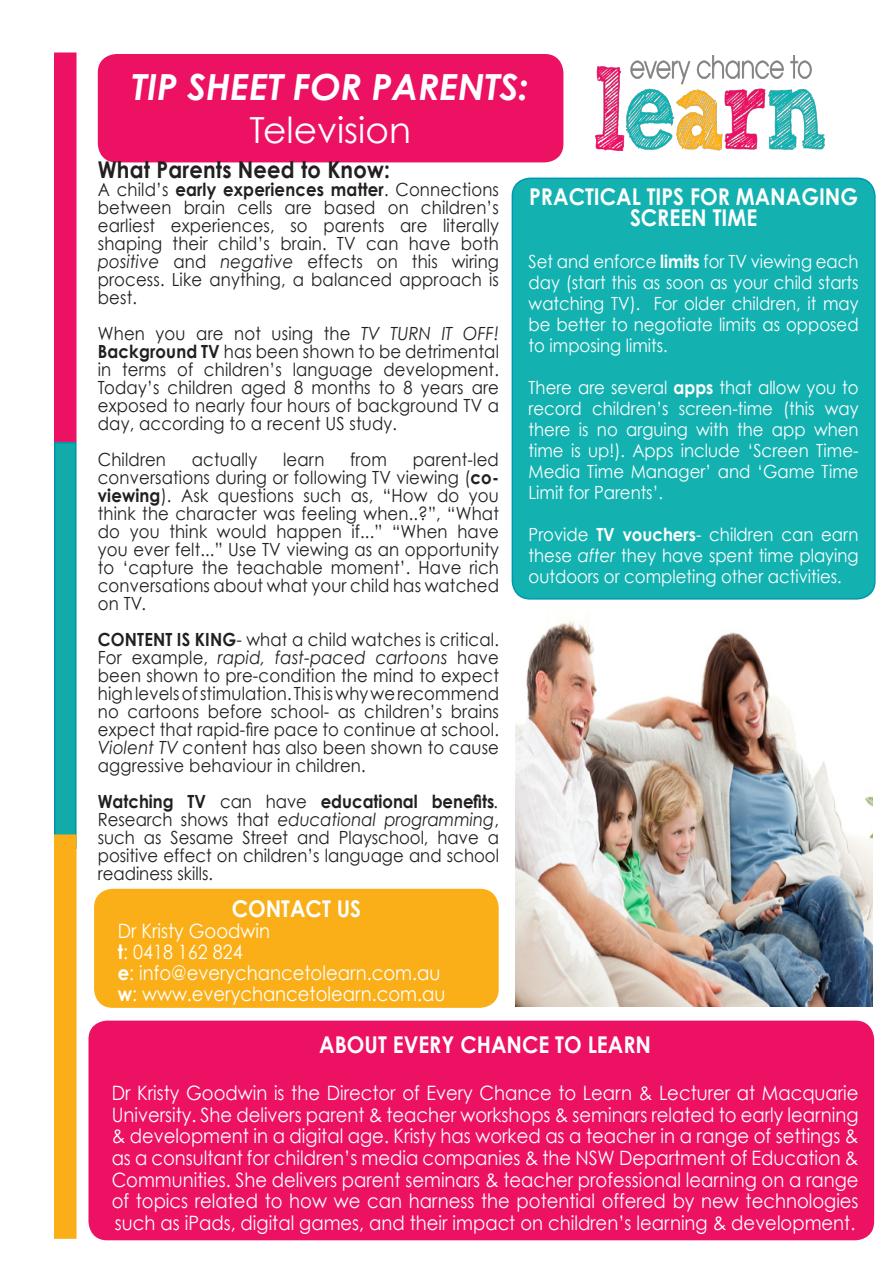
<style>
.page{position:relative;width:893px;height:1263px;background:#fff}
.page>*{position:absolute;margin:0;border:0;box-sizing:border-box;transform-origin:0 0}
.t1{font:italic 700 36px "Century Gothic";color:#fff}
.t2{font:36px "Century Gothic";color:#fff}
.t3{font:700 23.1px/21px "Century Gothic";color:#fff;text-align:center;scale:.91 1}
.t4{font:700 23.1px "Century Gothic";letter-spacing:.01em;color:#231f20;scale:.91 1}
.t5{font:19.8px/21.6px "Century Gothic";color:#fff;text-align:justify;scale:.91 1}
.t6{font:18.15px/18px "Century Gothic";letter-spacing:.01em;color:#231f20;text-align:justify;scale:.91 1}
.t7{font:18.15px/21px "Century Gothic";color:#fff;text-align:justify;scale:.91 1}
.s1{font-weight:700}
.s2{font-style:italic}
</style>
<div class="page">
<div style="left:99px;top:55px;width:464px;height:107px;background:#ec1163;border-radius:18px"></div>
<div style="left:98px;top:54px;width:465px;height:108px;border:2px solid #ec1163;border-radius:18px"></div>
<div style="left:512px;top:178px;width:363px;height:421px;background:#13b2b1;border-radius:18px"></div>
<div style="left:512px;top:178px;width:364px;height:422px;border:2px solid #0098b0;border-radius:18px"></div>
<img style="left:595px;top:56px;width:229px;height:94px">
<div style="left:89px;top:1021px;width:784px;height:218px;background:#ec1163;border-radius:18px"></div>
<div style="left:88px;top:1020px;width:786px;height:220px;border:2px solid #ec1163;border-radius:18px"></div>
<div style="left:95px;top:889px;width:403px;height:118px;background:#faaf18;border-radius:18px"></div>
<div style="left:94px;top:889px;width:405px;height:119px;border:2px solid #faaf18;border-radius:18px"></div>
<div style="left:54px;top:52px;width:23px;height:390px;background:#ec1163;border:2px solid #ec1163"></div>
<div style="left:54px;top:442px;width:23px;height:407px;background:#13aaaa;border:2px solid #0092a8"></div>
<div style="left:54px;top:834px;width:23px;height:405px;background:#faaf18;border:2px solid #faaf18"></div>
<img style="left:516px;top:621px;width:357px;height:385px">
<p class="t1" style="left:132px;top:64px;width:398px">TIP SHEET FOR PARENTS:</p>
<p class="t2" style="left:250px;top:108px;width:163px">Television</p>
<p class="t4" style="left:98px;top:155px;width:323px">What Parents Need to Know:</p>
<p class="t6" style="left:98px;top:180px;width:442px">A child’s <span class="s1">early experiences matter</span>. Connections between brain cells are based on children’s earliest experiences, so parents are literally shaping their child’s brain. TV can have both <span class="s2">positive</span> and <span class="s2">negative</span> effects on this wiring process. Like anything, a balanced approach is best.</p>
<p class="t6" style="left:98px;top:324px;width:442px">When you are not using the <span class="s2">TV TURN IT OFF!<br></span><span class="s1">Background TV</span> has been shown to be detrimental in terms of children’s language development.<br>Today’s children aged 8 months to 8 years are exposed to nearly four hours of background TV a day, according to a recent US study.</p>
<p class="t6" style="left:98px;top:450px;width:76px">Children</p>
<p class="t6" style="left:192px;top:450px;width:73px">actually</p>
<p class="t6" style="left:283px;top:450px;width:47px">learn</p>
<p class="t6" style="left:350px;top:450px;width:42px">from</p>
<p class="t6" style="left:98px;top:450px;width:442px;text-indent:315px">parent-led conversations during or following TV viewing (<span class="s1">co&shy;viewing</span>). Ask questions such as, “How do you think the character was feeling when..?”, “What do you think would happen if...” “When have you ever felt...” Use TV viewing as an opportunity to ‘capture the teachable moment’. Have rich conversations about what your child has watched on TV.</p>
<p class="t6" style="left:98px;top:630px;width:442px"><span class="s1">CONTENT IS KING</span>- what a child watches is critical.<br>For example, <span class="s2">rapid, fast-paced cartoons</span> have been shown to pre-condition the mind to expect high levels of stimulation. This is why we recommend no cartoons before school- as children’s brains expect that rapid-fire pace to continue at school.<br><span class="s2">Violent TV c</span>ontent has also been shown to cause aggressive behaviour in children.</p>
<p class="t6" style="left:98px;top:792px;width:442px"><span class="s1">Watching TV</span> can have <span class="s1">educational benefits</span><span class="s2">.<br></span>Research shows that <span class="s2">educational programming</span>, such as Sesame Street and Playschool, have a positive effect on children’s language and school readiness skills.</p>
<p class="t3" style="left:232px;top:897px;width:144px">CONTACT US</p>
<p class="t5" style="left:118px;top:919px;width:169px">Dr Kristy Goodwin</p>
<p class="t5" style="left:118px;top:940px;width:139px"><span class="s1">t</span>: 0418 162 824</p>
<p class="t5" style="left:118px;top:961px;width:356px"><span class="s1">e</span>: info@everychancetolearn.com.au</p>
<p class="t5" style="left:118px;top:982px;width:362px"><span class="s1">w</span>: www.everychancetolearn.com.au</p>
<p class="t3" style="left:529px;top:186px;width:363px">PRACTICAL TIPS FOR MANAGING<br>SCREEN TIME</p>
<p class="t7" style="left:529px;top:251px;width:364px">Set and enforce <span class="s1">limits</span> for TV viewing each day (start this as soon as your child starts watching TV). For older children, it may be better to negotiate limits as opposed to imposing limits.</p>
<p class="t7" style="left:529px;top:377px;width:364px">There are several <span class="s1">apps</span> that allow you to record children’s screen-time (this way there is no arguing with the app when time is up!). Apps include ‘Screen Time-Media Time Manager’ and ‘Game Time Limit for Parents’.</p>
<p class="t7" style="left:529px;top:524px;width:364px">Provide <span class="s1">TV vouchers</span>- children can earn these <span class="s2">after</span> they have spent time playing outdoors or completing other activities.</p>
<p class="t3" style="left:319px;top:1034px;width:366px">ABOUT EVERY CHANCE TO LEARN</p>
<p class="t5" style="left:112px;top:1082px;width:822px">Dr Kristy Goodwin is the Director of Every Chance to Learn &amp; Lecturer at Macquarie University. She delivers parent &amp; teacher workshops &amp; seminars related to early learning &amp; development in a digital age. Kristy has worked as a teacher in a range of settings &amp; as a consultant for children’s media companies &amp; the NSW Department of Education &amp; Communities. She delivers parent seminars &amp; teacher professional learning on a range of topics related to how we can harness the potential offered by new technologies such as iPads, digital games, and their impact on children’s learning &amp; development.</p>
</div>
